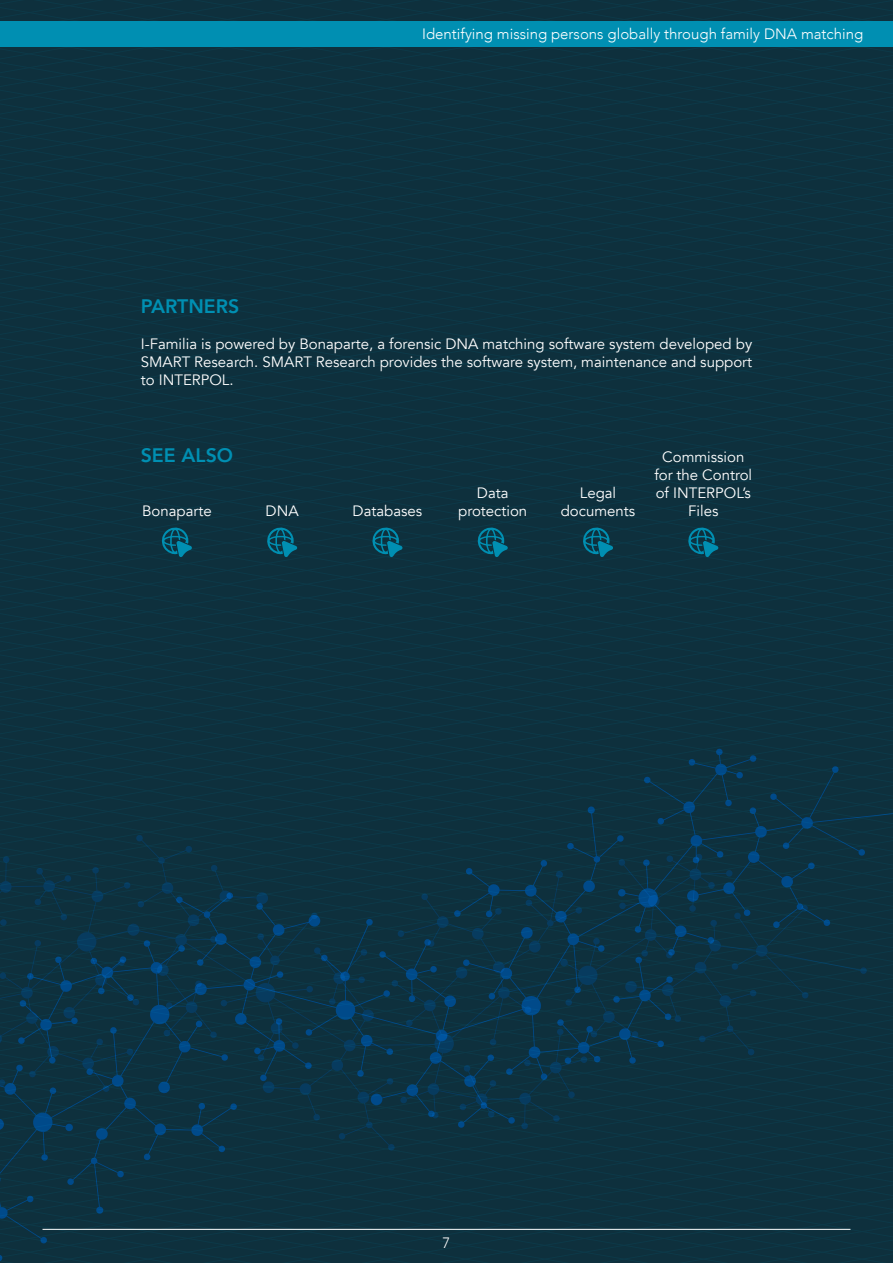
<style>
.page{position:relative;width:893px;height:1263px;background:#fff}
.page>*{position:absolute;margin:0;border:0;box-sizing:border-box;transform-origin:0 0}
.t1{font:800 19.5px "Avenir";color:#008fb2}
.t2{font:15px/18px "Avenir";color:#fff;text-align:center}
.t3{font:300 15px "Avenir";color:#fff}
</style>
<div class="page">
<div style="left:0;top:233px;width:893px;height:23px;background:#0e303d"></div>
<div style="left:0;top:206px;width:893px;height:27px;background:#0e303d"></div>
<div style="left:0;top:47px;width:893px;height:159px;background:#0e303d"></div>
<div style="left:0;top:256px;width:893px;height:80px;background:#0e303d"></div>
<div style="left:0;top:336px;width:893px;height:14px;background:#0e303d"></div>
<div style="left:0;top:350px;width:893px;height:27px;background:#0e303d"></div>
<div style="left:0;top:377px;width:893px;height:26px;background:#0e303d"></div>
<div style="left:0;top:403px;width:893px;height:121px;background:#0e303d"></div>
<div style="left:0;top:524px;width:893px;height:214px;background:#0e303d"></div>
<div style="left:0;top:738px;width:893px;height:10px;background:#0e303d"></div>
<svg style="left:0;top:748px;width:893px;height:515px;background:#0d313f"></svg>
<svg style="left:0;top:834px;width:867px;height:317px;background:#0c3243"></svg>
<div style="left:0;top:0;width:893px;height:21px;background:#0e303d"></div>
<div style="left:0;top:21px;width:893px;height:26px;background:#008fb2"></div>
<hr style="left:43px;top:1229px;width:807px;height:1px;background:#fff">
<svg style="left:161px;top:526px;width:31px;height:31px"></svg>
<svg style="left:266px;top:526px;width:31px;height:31px"></svg>
<svg style="left:371px;top:526px;width:31px;height:31px"></svg>
<svg style="left:476px;top:526px;width:32px;height:31px"></svg>
<svg style="left:582px;top:526px;width:31px;height:31px"></svg>
<svg style="left:687px;top:526px;width:31px;height:31px"></svg>
<p class="t3" style="left:422px;top:25px;width:442px">Identifying missing persons globally through family DNA matching</p>
<h1 class="t1" style="left:141px;top:291px;width:100px">PARTNERS</h1>
<p class="t2" style="left:141px;top:335px;width:613px;text-align:justify">I-Familia is powered by Bonaparte, a forensic DNA matching software system developed by SMART Research. SMART Research provides the software system, maintenance and support to INTERPOL.</p>
<h1 class="t1" style="left:141px;top:440px;width:94px">SEE ALSO</h1>
<p class="t2" style="left:142px;top:502px;width:71px">Bonaparte</p>
<p class="t2" style="left:654px;top:448px;width:99px">Commission for the Control of INTERPOL’s</p>
<p class="t2" style="left:561px;top:484px;width:76px">Legal documents</p>
<p class="t2" style="left:477px;top:484px;width:33px">Data</p>
<p class="t2" style="left:266px;top:502px;width:35px">DNA</p>
<p class="t2" style="left:688px;top:502px;width:32px">Files</p>
<p class="t2" style="left:353px;top:502px;width:71px">Databases</p>
<p class="t2" style="left:458px;top:502px;width:71px">protection</p>
<p class="t3" style="left:443px;top:1234px;width:9px">7</p>
</div>
